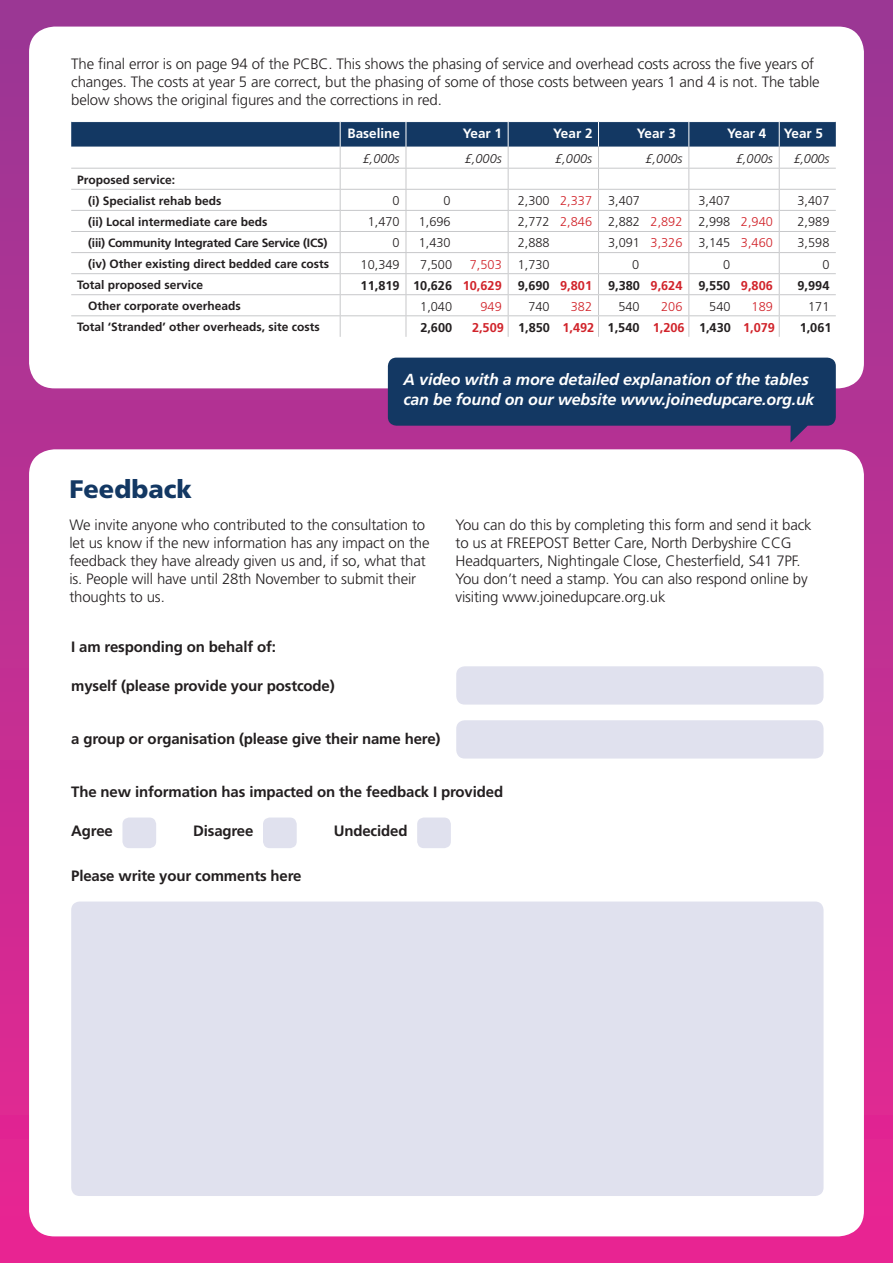
<style>
.page{position:relative;width:893px;height:1263px;background:#fff}
.page>*{position:absolute;margin:0;border:0;box-sizing:border-box;transform-origin:0 0}
.t1{font:900 25.35px "Frutiger";color:#133863}
.t2{font:italic 700 16.05px/19.2px "Frutiger";letter-spacing:-.01em;color:#fff}
.t3{font:300 15px/18px "Frutiger";letter-spacing:-.01em;color:#231f20}
.t4{font:700 15px "Frutiger";letter-spacing:-.01em;color:#231f20}
.t5{font:700 13.5px "Frutiger";color:#fff}
.t6{font:300 12.75px "Frutiger";color:#231f20}
.t7{font:700 12.75px "Frutiger";color:#231f20}
.t8{font:italic 300 12.75px "Frutiger";color:#231f20}
.t9{font:300 12.75px "Frutiger";color:#d1232a}
.t10{font:700 12.75px "Frutiger";color:#d1232a}
.t11{font:700 12px "Frutiger";color:#231f20}
.t12{font:700 12px "Frutiger";letter-spacing:-.02em;color:#231f20}
.s1{color:#d1232a}
</style>
<div class="page">
<div style="left:0;top:0;width:893px;height:1263px;background:linear-gradient(to bottom,#993995,#e82592)"></div>
<div style="left:29px;top:27px;width:835px;height:361px;background:#fff;border-radius:26px"></div>
<div style="left:29px;top:449px;width:835px;height:787px;background:#fff;border-radius:26px"></div>
<svg style="left:388px;top:358px;width:448px;height:85px;background:#33366c"></svg>
<div style="left:456px;top:666px;width:367px;height:39px;background:#e0e1ee;border-radius:9px"></div>
<div style="left:456px;top:720px;width:367px;height:38px;background:#e0e1ee;border-radius:9px"></div>
<div style="left:122px;top:817px;width:34px;height:31px;background:#e0e1ee;border-radius:7px"></div>
<div style="left:263px;top:817px;width:34px;height:31px;background:#e0e1ee;border-radius:7px"></div>
<div style="left:417px;top:817px;width:34px;height:31px;background:#e0e1ee;border-radius:7px"></div>
<div style="left:71px;top:901px;width:752px;height:295px;background:#e0e1ee;border-radius:9px"></div>
<svg style="left:71px;top:122px;width:765px;height:215px"></svg>
<p class="t3" style="left:71px;top:55px;width:750px">The final error is on page 94 of the PCBC. This shows the phasing of service and overhead costs across the five years of changes. The costs at year 5 are correct, but the phasing of some of those costs between years 1 and 4 is not. The table below shows the original figures and the corrections in red.</p>
<p class="t5" style="left:347px;top:125px;width:54px">Baseline</p>
<p class="t5" style="left:463px;top:125px;width:41px">Year 1</p>
<p class="t5" style="left:553px;top:125px;width:41px">Year 2</p>
<p class="t5" style="left:637px;top:125px;width:41px">Year 3</p>
<p class="t5" style="left:727px;top:125px;width:41px">Year 4</p>
<p class="t5" style="left:784px;top:125px;width:41px">Year 5</p>
<p class="t8" style="left:363px;top:151px;width:38px">£,000s</p>
<p class="t8" style="left:465px;top:151px;width:38px">£,000s</p>
<p class="t8" style="left:555px;top:151px;width:38px">£,000s</p>
<p class="t8" style="left:646px;top:151px;width:38px">£,000s</p>
<p class="t8" style="left:736px;top:151px;width:38px">£,000s</p>
<p class="t8" style="left:794px;top:151px;width:37px">£,000s</p>
<p class="t11" style="left:77px;top:172px;width:99px">Proposed service:</p>
<p class="t11" style="left:88px;top:193px;width:135px">(i) Specialist rehab beds</p>
<p class="t6" style="left:392px;top:194px;width:9px">0</p>
<p class="t6" style="left:444px;top:194px;width:9px">0</p>
<p class="t6" style="left:518px;top:194px;width:76px">2,300 <span class="s1">2,337</span></p>
<p class="t6" style="left:608px;top:194px;width:33px">3,407</p>
<p class="t6" style="left:698px;top:194px;width:33px">3,407</p>
<p class="t6" style="left:797px;top:194px;width:33px">3,407</p>
<p class="t11" style="left:88px;top:214px;width:181px">(ii) Local intermediate care beds</p>
<p class="t6" style="left:368px;top:215px;width:33px">1,470</p>
<p class="t6" style="left:419px;top:215px;width:33px">1,696</p>
<p class="t6" style="left:518px;top:215px;width:76px">2,772 <span class="s1">2,846</span></p>
<p class="t6" style="left:608px;top:215px;width:76px">2,882 <span class="s1">2,892</span></p>
<p class="t6" style="left:698px;top:215px;width:76px">2,998 <span class="s1">2,940</span></p>
<p class="t6" style="left:797px;top:215px;width:33px">2,989</p>
<p class="t12" style="left:88px;top:236px;width:241px">(iii) Community Integrated Care Service (ICS)</p>
<p class="t6" style="left:392px;top:236px;width:9px">0</p>
<p class="t6" style="left:419px;top:236px;width:33px">1,430</p>
<p class="t6" style="left:518px;top:236px;width:33px">2,888</p>
<p class="t6" style="left:608px;top:236px;width:76px">3,091 <span class="s1">3,326</span></p>
<p class="t6" style="left:698px;top:236px;width:76px">3,145 <span class="s1">3,460</span></p>
<p class="t6" style="left:797px;top:236px;width:33px">3,598</p>
<p class="t11" style="left:88px;top:257px;width:242px">(iv) Other existing direct bedded care costs</p>
<p class="t6" style="left:361px;top:257px;width:40px">10,349</p>
<p class="t6" style="left:420px;top:257px;width:33px">7,500</p>
<p class="t9" style="left:470px;top:257px;width:33px">7,503</p>
<p class="t6" style="left:518px;top:257px;width:33px">1,730</p>
<p class="t6" style="left:632px;top:257px;width:9px">0</p>
<p class="t6" style="left:723px;top:257px;width:9px">0</p>
<p class="t6" style="left:822px;top:257px;width:9px">0</p>
<p class="t11" style="left:77px;top:278px;width:127px">Total proposed service</p>
<p class="t7" style="left:361px;top:278px;width:40px">11,819</p>
<p class="t7" style="left:413px;top:278px;width:90px">10,626 <span class="s1">10,629</span></p>
<p class="t7" style="left:518px;top:278px;width:76px">9,690 <span class="s1">9,801</span></p>
<p class="t7" style="left:608px;top:278px;width:76px">9,380 <span class="s1">9,624</span></p>
<p class="t7" style="left:698px;top:278px;width:76px">9,550 <span class="s1">9,806</span></p>
<p class="t7" style="left:797px;top:278px;width:33px">9,994</p>
<p class="t11" style="left:88px;top:299px;width:154px">Other corporate overheads</p>
<p class="t6" style="left:420px;top:299px;width:33px">1,040</p>
<p class="t9" style="left:480px;top:299px;width:23px">949</p>
<p class="t6" style="left:528px;top:299px;width:23px">740</p>
<p class="t9" style="left:571px;top:299px;width:23px">382</p>
<p class="t6" style="left:618px;top:299px;width:23px">540</p>
<p class="t9" style="left:661px;top:299px;width:23px">206</p>
<p class="t6" style="left:709px;top:299px;width:23px">540</p>
<p class="t9" style="left:752px;top:299px;width:23px">189</p>
<p class="t6" style="left:808px;top:299px;width:23px">171</p>
<p class="t11" style="left:77px;top:320px;width:244px">Total ‘Stranded’ other overheads, site costs</p>
<p class="t7" style="left:420px;top:320px;width:33px">2,600</p>
<p class="t10" style="left:472px;top:320px;width:33px">2,509</p>
<p class="t7" style="left:518px;top:320px;width:78px">1,850 <span class="s1">1,492</span></p>
<p class="t7" style="left:608px;top:320px;width:78px">1,540 <span class="s1">1,206</span></p>
<p class="t7" style="left:699px;top:320px;width:77px">1,430 <span class="s1">1,079</span></p>
<p class="t7" style="left:800px;top:320px;width:33px">1,061</p>
<p class="t1" style="left:69px;top:474px;width:124px">Feedback</p>
<p class="t2" style="left:404px;top:370px;width:412px">A video with a more detailed explanation of the tables can be found on our website www.joinedupcare.org.uk</p>
<p class="t3" style="left:69px;top:516px;width:362px">We invite anyone who contributed to the consultation to let us know if the new information has any impact on the feedback they have already given us and, if so, what that is. People will have until 28th November to submit their thoughts to us.</p>
<p class="t3" style="left:455px;top:516px;width:358px">You can do this by completing this form and send it back to us at FREEPOST Better Care, North Derbyshire CCG Headquarters, Nightingale Close, Chesterfield, S41 7PF.<br>You don’t need a stamp. You can also respond online by visiting www.joinedupcare.org.uk</p>
<p class="t4" style="left:71px;top:638px;width:206px">I am responding on behalf of:</p>
<p class="t4" style="left:71px;top:677px;width:265px">myself (please provide your postcode)</p>
<p class="t4" style="left:71px;top:730px;width:371px">a group or organisation (please give their name here)</p>
<p class="t4" style="left:71px;top:783px;width:433px">The new information has impacted on the feedback I provided</p>
<p class="t4" style="left:71px;top:822px;width:43px">Agree</p>
<p class="t4" style="left:193px;top:822px;width:62px">Disagree</p>
<p class="t4" style="left:334px;top:822px;width:75px">Undecided</p>
<p class="t4" style="left:71px;top:867px;width:232px">Please write your comments here</p>
</div>
